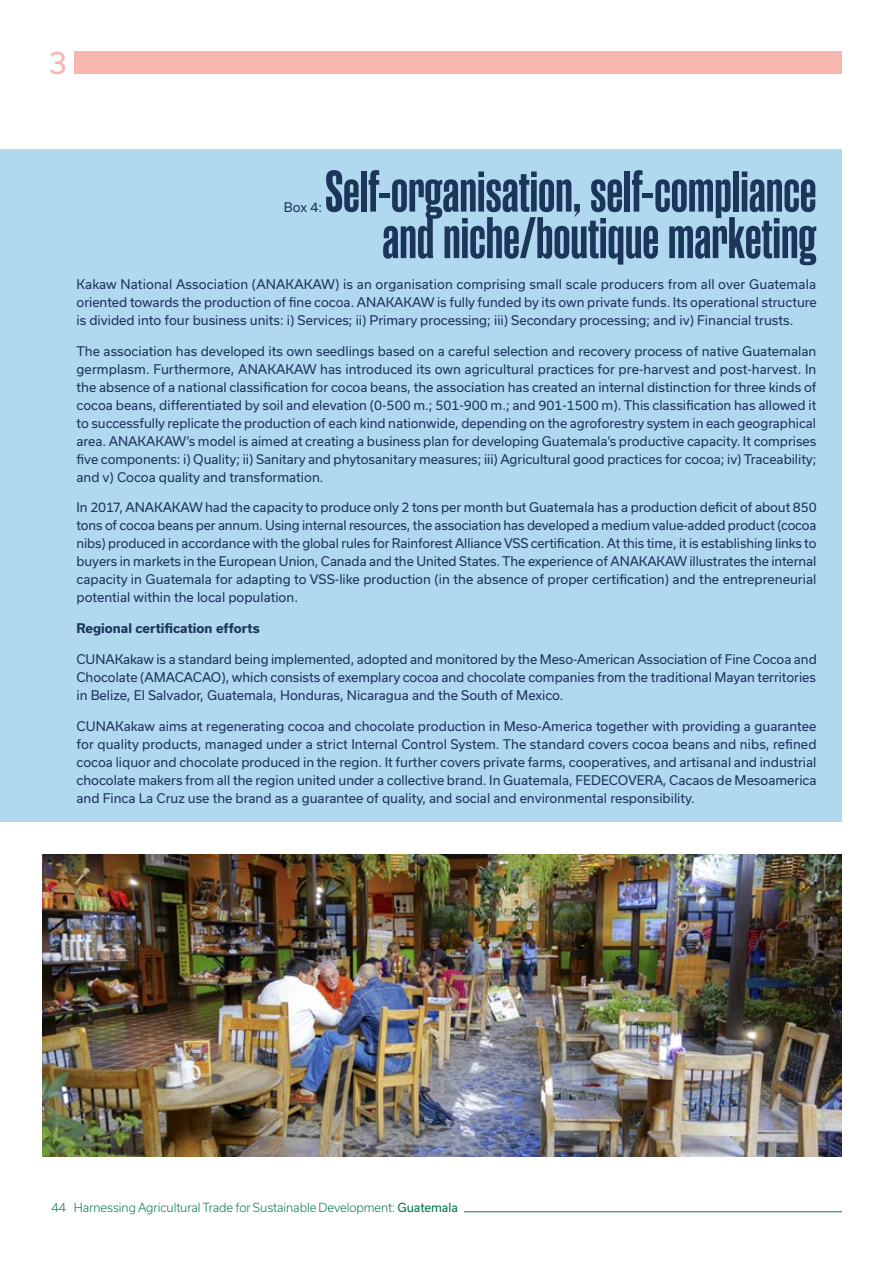
<style>
.page{position:relative;width:893px;height:1263px;background:#fff}
.page>*{position:absolute;margin:0;border:0;box-sizing:border-box;transform-origin:0 0}
.t1{font:700 58.5px/46.5px "Rama Gothic M";color:#1b365a;text-align:right}
.t2{font:30px "Usual";color:#f7b7af}
.t3{font:12.75px/18px "Usual";color:#1b365a;text-align:justify}
.t4{font:700 12.75px "Usual";color:#1b365a}
.t5{font:300 12px "Usual";letter-spacing:-.005em;color:#007748}
.s1{font-weight:400}
</style>
<div class="page">
<hr style="left:464px;top:1211px;width:378px;height:1px;background:#007748">
<div style="left:74px;top:51px;width:768px;height:23px;background:#f7b7af"></div>
<div style="left:0;top:149px;width:842px;height:672px;background:#b0d8ef"></div>
<img style="left:42px;top:855px;width:800px;height:302px">
<h2 class="t2" style="left:48px;top:45px;width:20px">3</h2>
<h1 class="t1" style="left:325px;top:170px;width:493px">Self-organisation, self-compliance and niche/boutique marketing</h1>
<p class="t3" style="left:77px;top:275px;width:742px">Kakaw National Association (ANAKAKAW) is an organisation comprising small scale producers from all over Guatemala oriented towards the production of fine cocoa. ANAKAKAW is fully funded by its own private funds. Its operational structure is divided into four business units: i) Services; ii) Primary processing; iii) Secondary processing; and iv) Financial trusts.</p>
<p class="t3" style="left:77px;top:342px;width:741px">The association has developed its own seedlings based on a careful selection and recovery process of native Guatemalan germplasm. Furthermore, ANAKAKAW has introduced its own agricultural practices for pre-harvest and post-harvest. In the absence of a national classification for cocoa beans, the association has created an internal distinction for three kinds of cocoa beans, differentiated by soil and elevation (0-500 m.; 501-900 m.; and 901-1500 m). This classification has allowed it to successfully replicate the production of each kind nationwide, depending on the agroforestry system in each geographical area. ANAKAKAW’s model is aimed at creating a business plan for developing Guatemala’s productive capacity. It comprises five components: i) Quality; ii) Sanitary and phytosanitary measures; iii) Agricultural good practices for cocoa; iv) Traceability; and v) Cocoa quality and transformation.</p>
<p class="t3" style="left:77px;top:499px;width:742px">In 2017, ANAKAKAW had the capacity to produce only 2 tons per month but Guatemala has a production deficit of about 850 tons of cocoa beans per annum. Using internal resources, the association has developed a medium value-added product (cocoa nibs) produced in accordance with the global rules for Rainforest Alliance VSS certification. At this time, it is establishing links to buyers in markets in the European Union, Canada and the United States. The experience of ANAKAKAW illustrates the internal capacity in Guatemala for adapting to VSS-like production (in the absence of proper certification) and the entrepreneurial potential within the local population.</p>
<p class="t4" style="left:77px;top:621px;width:185px">Regional certification efforts</p>
<p class="t3" style="left:77px;top:650px;width:742px">CUNAKakaw is a standard being implemented, adopted and monitored by the Meso-American Association of Fine Cocoa and Chocolate (AMACACAO), which consists of exemplary cocoa and chocolate companies from the traditional Mayan territories in Belize, El Salvador, Guatemala, Honduras, Nicaragua and the South of Mexico.</p>
<p class="t3" style="left:77px;top:717px;width:741px">CUNAKakaw aims at regenerating cocoa and chocolate production in Meso-America together with providing a guarantee for quality products, managed under a strict Internal Control System. The standard covers cocoa beans and nibs, refined cocoa liquor and chocolate produced in the region. It further covers private farms, cooperatives, and artisanal and industrial chocolate makers from all the region united under a collective brand. In Guatemala, FEDECOVERA, Cacaos de Mesoamerica and Finca La Cruz use the brand as a guarantee of quality, and social and environmental responsibility.</p>
<p class="t3" style="left:284px;top:198px;width:40px">Box 4:</p>
<p class="t5" style="left:51px;top:1200px;width:408px">44 Harnessing Agricultural Trade for Sustainable Development: <span class="s1">Guatemala</span></p>
</div>
